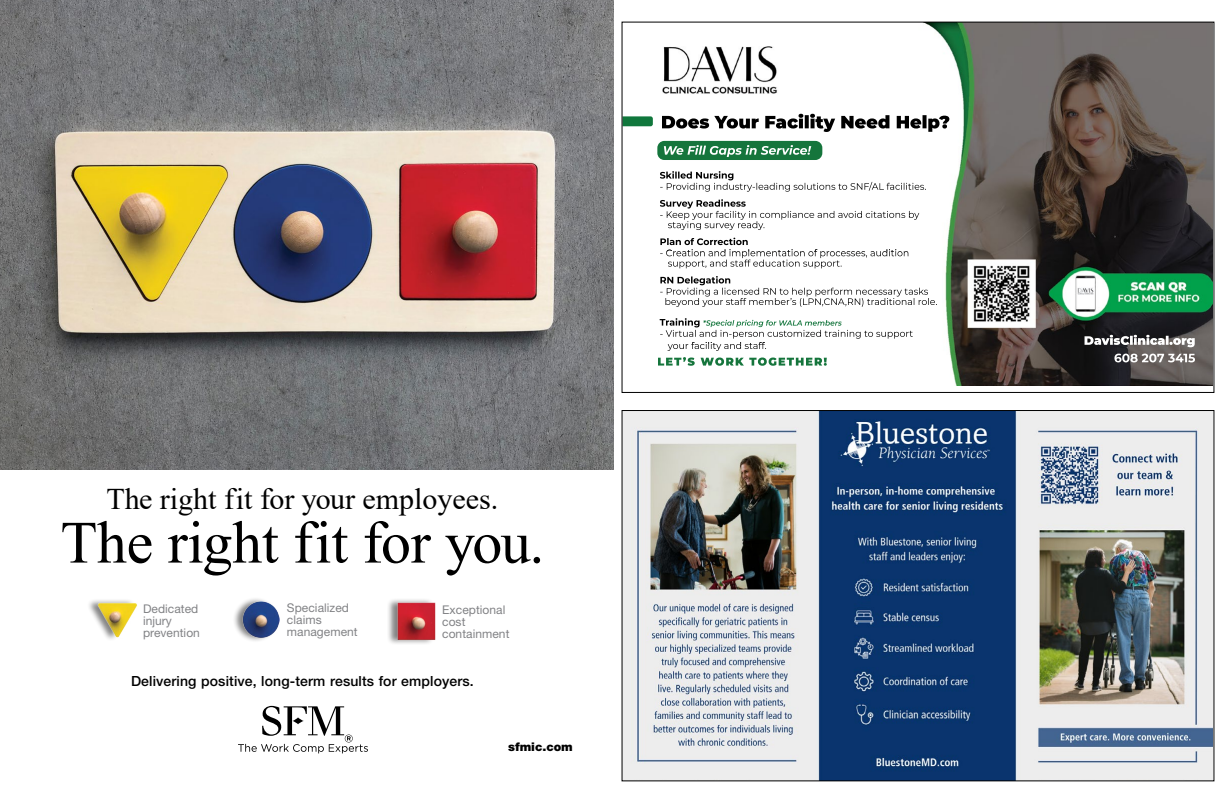
<style>
.page{position:relative;width:1224px;height:792px;background:#fff}
.page>*{position:absolute;margin:0;border:0;box-sizing:border-box;transform-origin:0 0}
.t1{font:60px "Times New Roman";letter-spacing:-.005em;color:#000}
.t2{font:30px "Times New Roman";color:#000}
.t3{font:500 14px "Helvetica Neue LT Std";letter-spacing:.01em;color:#000}
.t4{font:12px/12px "Helvetica Neue LT Std";letter-spacing:.005em;color:#818285}
.t5{font:900 12px "Helvetica Neue LT Std";color:#000}
</style>
<div class="page">
<img style="left:0;top:0;width:613px;height:469px">
<svg style="left:238px;top:706px;width:130px;height:47px"></svg>
<div style="left:386px;top:597px;width:48px;height:48px;background:#000;opacity:.49"></div>
<img style="left:393px;top:600px;width:43px;height:45px">
<div style="left:233px;top:597px;width:46px;height:46px;background:#000;opacity:.49"></div>
<img style="left:243px;top:602px;width:37px;height:37px">
<div style="left:87px;top:598px;width:48px;height:44px;background:#000;opacity:.49"></div>
<img style="left:94px;top:600px;width:43px;height:42px">
<img style="left:624px;top:412px;width:588px;height:367px">
<img style="left:624px;top:24px;width:588px;height:361px">
<img style="left:624px;top:116px;width:29px;height:10px">
<img style="left:657px;top:141px;width:165px;height:19px">
<h2 class="t2" style="left:106px;top:478px;width:394px">The right fit for your employees.</h2>
<h1 class="t1" style="left:61px;top:500px;width:485px">The right fit for you.</h1>
<p class="t4" style="left:143px;top:602px;width:58px">Dedicated injury prevention</p>
<p class="t4" style="left:287px;top:602px;width:72px">Specialized claims management</p>
<p class="t4" style="left:442px;top:603px;width:69px">Exceptional cost containment</p>
<p class="t3" style="left:131px;top:672px;width:344px">Delivering positive, long-term results for employers.</p>
<p class="t5" style="left:508px;top:740px;width:66px">sfmic.com</p>
</div>
